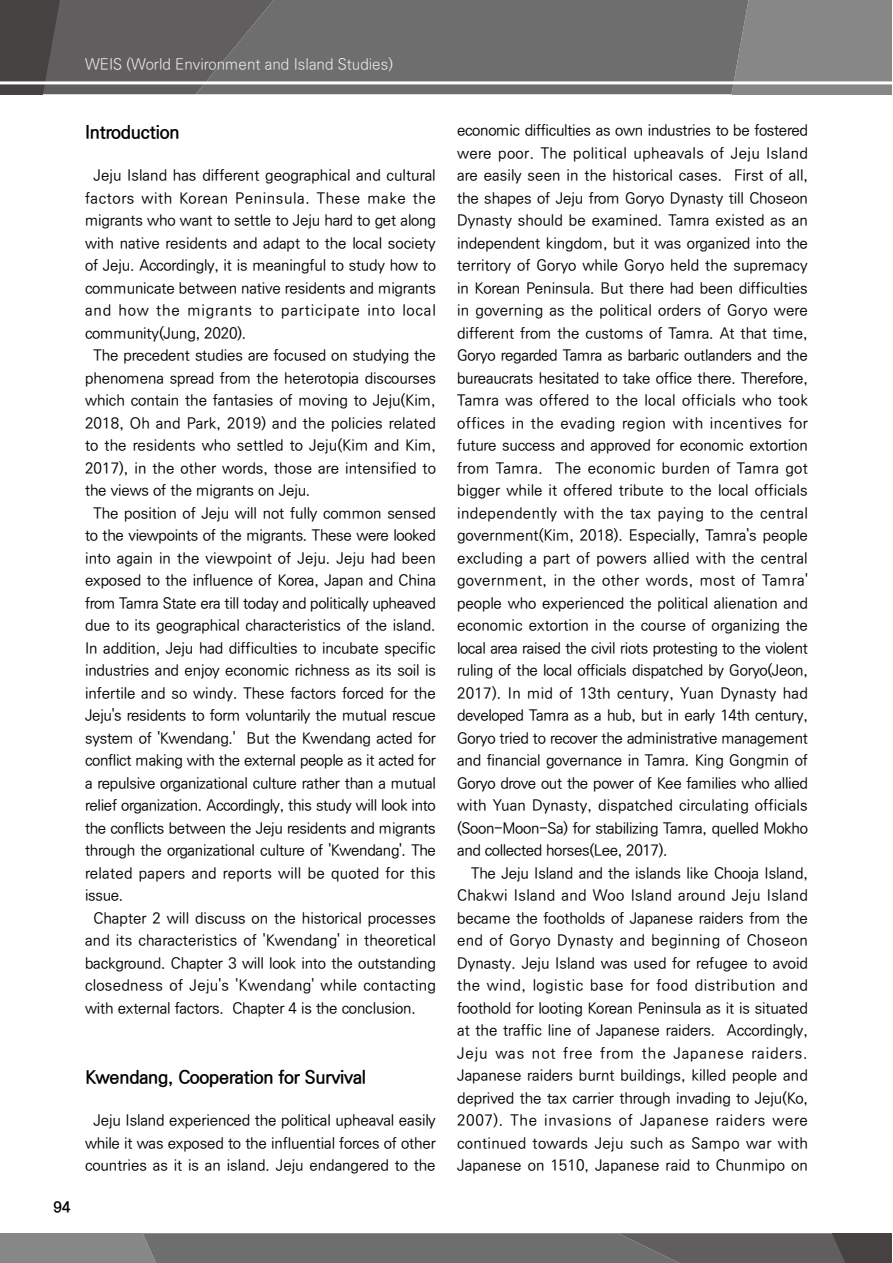
<style>
.page{position:relative;width:893px;height:1263px;background:#fff}
.page>*{position:absolute;margin:0;border:0;box-sizing:border-box;transform-origin:0 0}
.t1{font:700 18px "Ko Pub Dotum";letter-spacing:-.01em;color:#000}
.t2{font:500 15px/22.5px "Ko Pub Dotum";letter-spacing:-.01em;color:#000;text-align:justify}
.t3{font:500 15px "Ko Pub Dotum";letter-spacing:.01em;color:#000}
.t4{font:500 15px "Ko Pub Dotum";letter-spacing:.02em;color:#000}
.t5{font:500 15px "Ko Pub Dotum";letter-spacing:.015em;color:#000}
.t6{font:500 15px "Ko Pub Dotum";letter-spacing:.04em;color:#000}
.t7{font:500 15px "Ko Pub Dotum";letter-spacing:.055em;color:#000}
.t8{font:300 15px "Ko Pub Dotum";color:#efefef}
.t9{font:700 15px "Ko Pub Dotum";color:#000}
</style>
<div class="page">
<div style="left:748px;top:0;width:144px;height:94px;background:#878787"></div>
<div style="left:274px;top:0;width:474px;height:94px;background:#6f6e6e"></div>
<svg style="left:0;top:0;width:274px;height:94px;background:#5d5b5b"></svg>
<hr style="left:0;top:81px;width:893px;height:3px;background:#fff">
<svg style="left:0;top:1233px;width:892px;height:30px;background:#6e6d6d"></svg>
<p class="t8" style="left:85px;top:57px;width:309px">WEIS (World Environment and Island Studies)</p>
<p class="t1" style="left:85px;top:123px;width:96px">Introduction</p>
<p class="t2" style="left:94px;top:165px;width:344px">Jeju Island has different geographical and cultural</p>
<p class="t6" style="left:85px;top:191px;width:352px">factors with Korean Peninsula. These make the</p>
<p class="t2" style="left:85px;top:210px;width:352px">migrants who want to settle to Jeju hard to get along</p>
<p class="t2" style="left:85px;top:232px;width:352px">with native residents and adapt to the local society</p>
<p class="t2" style="left:85px;top:255px;width:352px">of Jeju. Accordingly, it is meaningful to study how to</p>
<p class="t2" style="left:85px;top:277px;width:352px">communicate between native residents and migrants</p>
<p class="t7" style="left:85px;top:303px;width:352px">and how the migrants to participate into local</p>
<p class="t2" style="left:85px;top:322px;width:163px">community(Jung, 2020).</p>
<p class="t2" style="left:94px;top:345px;width:344px">The precedent studies are focused on studying the</p>
<p class="t2" style="left:85px;top:367px;width:352px">phenomena spread from the heterotopia discourses</p>
<p class="t2" style="left:85px;top:390px;width:352px">which contain the fantasies of moving to Jeju(Kim,</p>
<p class="t3" style="left:85px;top:416px;width:352px">2018, Oh and Park, 2019) and the policies related</p>
<p class="t3" style="left:85px;top:438px;width:352px">to the residents who settled to Jeju(Kim and Kim,</p>
<p class="t2" style="left:85px;top:457px;width:352px">2017), in the other words, those are intensified to</p>
<p class="t2" style="left:85px;top:480px;width:227px">the views of the migrants on Jeju.</p>
<p class="t2" style="left:94px;top:502px;width:344px">The position of Jeju will not fully common sensed</p>
<p class="t2" style="left:85px;top:525px;width:352px">to the viewpoints of the migrants. These were looked</p>
<p class="t3" style="left:85px;top:551px;width:352px">into again in the viewpoint of Jeju. Jeju had been</p>
<p class="t2" style="left:85px;top:570px;width:352px">exposed to the influence of Korea, Japan and China</p>
<p class="t2" style="left:85px;top:592px;width:352px">from Tamra State era till today and politically upheaved</p>
<p class="t2" style="left:85px;top:615px;width:352px">due to its geographical characteristics of the island.</p>
<p class="t2" style="left:85px;top:637px;width:352px">In addition, Jeju had difficulties to incubate specific</p>
<p class="t2" style="left:85px;top:660px;width:352px">industries and enjoy economic richness as its soil is</p>
<p class="t2" style="left:85px;top:682px;width:352px">infertile and so windy. These factors forced for the</p>
<p class="t2" style="left:85px;top:705px;width:352px">Jeju's residents to form voluntarily the mutual rescue</p>
<p class="t2" style="left:85px;top:727px;width:352px">system of 'Kwendang.' But the Kwendang acted for</p>
<p class="t2" style="left:85px;top:750px;width:352px">conflict making with the external people as it acted for</p>
<p class="t2" style="left:85px;top:772px;width:352px">a repulsive organizational culture rather than a mutual</p>
<p class="t2" style="left:85px;top:795px;width:352px">relief organization. Accordingly, this study will look into</p>
<p class="t2" style="left:85px;top:817px;width:352px">the conflicts between the Jeju residents and migrants</p>
<p class="t2" style="left:85px;top:840px;width:352px">through the organizational culture of 'Kwendang'. The</p>
<p class="t5" style="left:85px;top:866px;width:352px">related papers and reports will be quoted for this</p>
<p class="t2" style="left:85px;top:885px;width:40px">issue.</p>
<p class="t2" style="left:94px;top:907px;width:344px">Chapter 2 will discuss on the historical processes</p>
<p class="t3" style="left:85px;top:933px;width:352px">and its characteristics of 'Kwendang' in theoretical</p>
<p class="t2" style="left:85px;top:952px;width:352px">background. Chapter 3 will look into the outstanding</p>
<p class="t4" style="left:85px;top:978px;width:352px">closedness of Jeju's 'Kwendang' while contacting</p>
<p class="t2" style="left:85px;top:997px;width:332px">with external factors. Chapter 4 is the conclusion.</p>
<p class="t9" style="left:54px;top:1199px;width:18px">94</p>
<p class="t1" style="left:85px;top:1068px;width:283px">Kwendang, Cooperation for Survival</p>
<p class="t2" style="left:85px;top:1110px;width:352px;text-align:center">Jeju Island experienced the political upheaval easily while it was exposed to the influential forces of other countries as it is an island. Jeju endangered to the</p>
<p class="t2" style="left:457px;top:120px;width:352px">economic difficulties as own industries to be fostered were poor. The political upheavals of Jeju Island are easily seen in the historical cases. First of all, the shapes of Jeju from Goryo Dynasty till Choseon Dynasty should be examined. Tamra existed as an independent kingdom, but it was organized into the territory of Goryo while Goryo held the supremacy in Korean Peninsula. But there had been difficulties in governing as the political orders of Goryo were different from the customs of Tamra. At that time, Goryo regarded Tamra as barbaric outlanders and the bureaucrats hesitated to take office there. Therefore, Tamra was offered to the local officials who took offices in the evading region with incentives for future success and approved for economic extortion from Tamra. The economic burden of Tamra got bigger while it offered tribute to the local officials independently with the tax paying to the central government(Kim, 2018). Especially, Tamra's people excluding a part of powers allied with the central government, in the other words, most of Tamra' people who experienced the political alienation and economic extortion in the course of organizing the local area raised the civil riots protesting to the violent ruling of the local officials dispatched by Goryo(Jeon, 2017). In mid of 13th century, Yuan Dynasty had developed Tamra as a hub, but in early 14th century, Goryo tried to recover the administrative management and financial governance in Tamra. King Gongmin of Goryo drove out the power of Kee families who allied with Yuan Dynasty, dispatched circulating officials (Soon-Moon-Sa) for stabilizing Tamra, quelled Mokho and collected horses(Lee, 2017).</p>
<p class="t2" style="left:457px;top:862px;width:352px;text-indent:14px">The Jeju Island and the islands like Chooja Island, Chakwi Island and Woo Island around Jeju Island became the footholds of Japanese raiders from the end of Goryo Dynasty and beginning of Choseon Dynasty. Jeju Island was used for refugee to avoid the wind, logistic base for food distribution and foothold for looting Korean Peninsula as it is situated at the traffic line of Japanese raiders. Accordingly, Jeju was not free from the Japanese raiders.<br>Japanese raiders burnt buildings, killed people and deprived the tax carrier through invading to Jeju(Ko, 2007). The invasions of Japanese raiders were continued towards Jeju such as Sampo war with Japanese on 1510, Japanese raid to Chunmipo on</p>
</div>
